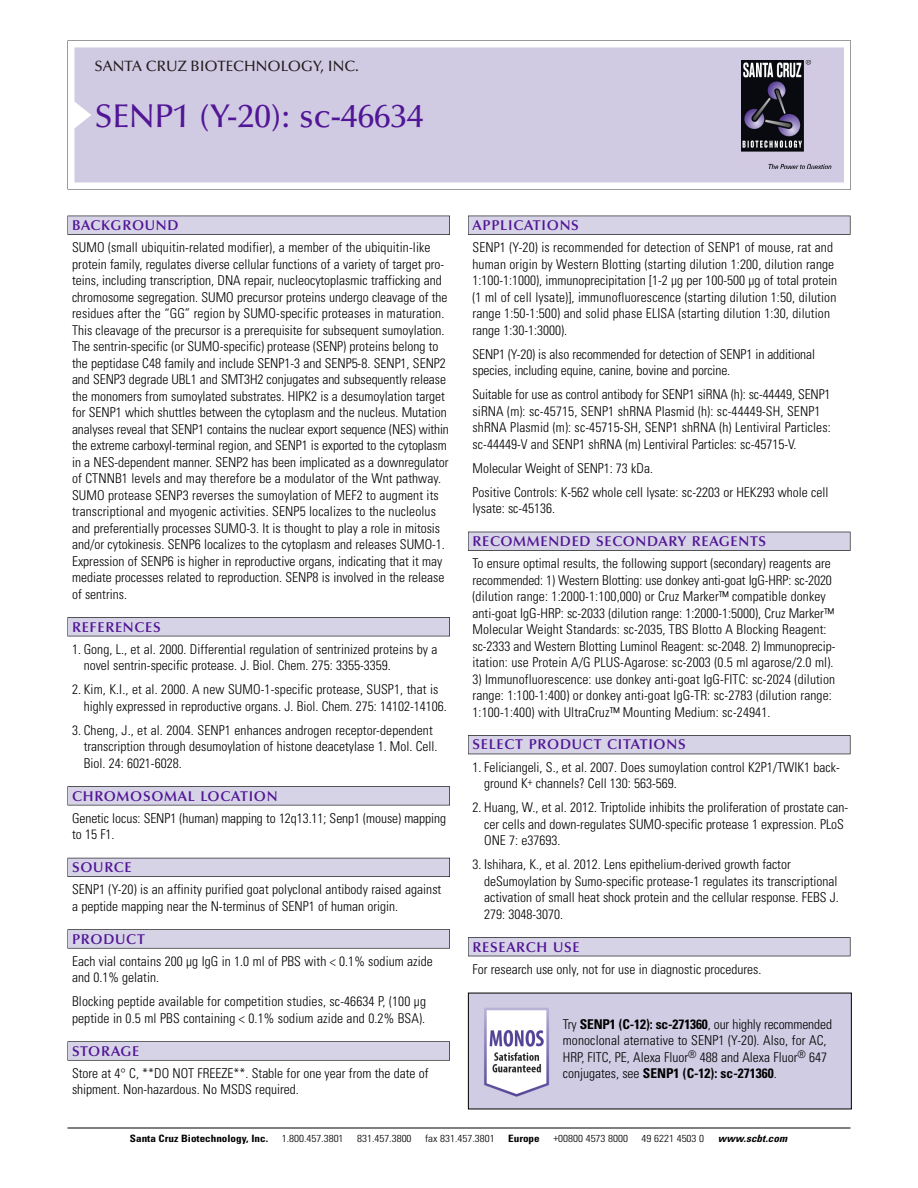
<style>
.page{position:relative;width:918px;height:1188px;background:#fff}
.page>*{position:absolute;margin:0;border:0;box-sizing:border-box;transform-origin:0 0}
.t1{font:500 33px "Optima";color:#511695}
.t2{font:500 15px "Optima";color:#231f20}
.t3{font:600 14.25px "Optima";letter-spacing:.05em;color:#511695}
.t4{font:300 condensed 13.5px/16.5px "Univers";color:#000}
.t5{font:300 condensed 10.2px "Univers";color:#000;scale:1.1 1}
.t6{font:700 condensed 10.2px "Univers";color:#000;scale:1.1 1}
.t7{font:italic 700 condensed 10.2px "Univers";letter-spacing:.005em;color:#000;scale:1.1 1}
.s1{font-weight:700}
</style>
<div class="page">
<svg style="left:68px;top:40px;width:783px;height:149px"></svg>
<div style="left:74px;top:47px;width:770px;height:135px;background:#d1cae3"></div>
<img style="left:741px;top:60px;width:90px;height:108px">
<div style="left:68px;top:216px;width:382px;height:19px;background:#525155"></div>
<div style="left:68px;top:216px;width:381px;height:18px;background:#d7d3e7"></div>
<div style="left:68px;top:617px;width:382px;height:19px;background:#525155"></div>
<div style="left:68px;top:618px;width:381px;height:18px;background:#d7d3e7"></div>
<div style="left:68px;top:786px;width:382px;height:19px;background:#545357"></div>
<div style="left:68px;top:787px;width:381px;height:18px;background:#d7d3e7"></div>
<div style="left:68px;top:858px;width:382px;height:19px;background:#54535a"></div>
<div style="left:68px;top:858px;width:381px;height:18px;background:#d7d3e7"></div>
<svg style="left:68px;top:929px;width:382px;height:20px"></svg>
<div style="left:68px;top:930px;width:381px;height:18px;background:#d7d3e7"></div>
<div style="left:68px;top:1041px;width:382px;height:20px;background:#626263"></div>
<div style="left:68px;top:1042px;width:381px;height:18px;background:#d7d3e7"></div>
<div style="left:468px;top:216px;width:382px;height:19px;background:#525155"></div>
<div style="left:468px;top:216px;width:382px;height:18px;background:#d7d3e7"></div>
<div style="left:468px;top:532px;width:382px;height:19px;background:#515055"></div>
<div style="left:468px;top:532px;width:382px;height:18px;background:#d7d3e7"></div>
<div style="left:468px;top:735px;width:382px;height:19px;background:#525158"></div>
<div style="left:468px;top:736px;width:382px;height:18px;background:#d7d3e7"></div>
<div style="left:468px;top:937px;width:382px;height:19px;background:#525156"></div>
<div style="left:468px;top:938px;width:382px;height:18px;background:#d7d3e7"></div>
<hr style="left:68px;top:1128px;width:782px;height:1px;background:#000">
<img style="left:470px;top:995px;width:380px;height:112px">
<p class="t2" style="left:94px;top:61px;width:266px">SANTA CRUZ BIOTECHNOLOGY, INC.</p>
<h1 class="t1" style="left:94px;top:103px;width:331px">SENP1 (Y-20): sc-46634</h1>
<p class="t3" style="left:72px;top:219px;width:108px">BACKGROUND</p>
<p class="t4" style="left:72px;top:240px;width:378px">SUMO (small ubiquitin-related modifier), a member of the ubiquitin-like protein family, regulates diverse cellular functions of a variety of target pro&shy;teins, including transcription, DNA repair, nucleocytoplasmic trafficking and chromosome segregation. SUMO precursor proteins undergo cleavage of the residues after the “GG” region by SUMO-specific proteases in maturation.<br>This cleavage of the precursor is a prerequisite for subsequent sumoylation.<br>The sentrin-specific (or SUMO-specific) protease (SENP) proteins belong to the peptidase C48 family and include SENP1-3 and SENP5-8. SENP1, SENP2 and SENP3 degrade UBL1 and SMT3H2 conjugates and subsequently release the monomers from sumoylated substrates. HIPK2 is a desumoylation target for SENP1 which shuttles between the cytoplasm and the nucleus. Mutation analyses reveal that SENP1 contains the nuclear export sequence (NES) within the extreme carboxyl-terminal region, and SENP1 is exported to the cytoplasm in a NES-dependent manner. SENP2 has been implicated as a downregulator of CTNNB1 levels and may therefore be a modulator of the Wnt pathway.<br>SUMO protease SENP3 reverses the sumoylation of MEF2 to augment its transcriptional and myogenic activities. SENP5 localizes to the nucleolus and preferentially processes SUMO-3. It is thought to play a role in mitosis and/or cytokinesis. SENP6 localizes to the cytoplasm and releases SUMO-1.<br>Expression of SENP6 is higher in reproductive organs, indicating that it may mediate processes related to reproduction. SENP8 is involved in the release of sentrins.</p>
<p class="t3" style="left:72px;top:621px;width:90px">REFERENCES</p>
<p class="t4" style="left:84px;top:642px;width:355px;text-indent:-12px">1. Gong, L., et al. 2000. Differential regulation of sentrinized proteins by a novel sentrin-specific protease. J. Biol. Chem. 275: 3355-3359.</p>
<p class="t4" style="left:84px;top:682px;width:365px;text-indent:-12px">2. Kim, K.I., et al. 2000. A new SUMO-1-specific protease, SUSP1, that is highly expressed in reproductive organs. J. Biol. Chem. 275: 14102-14106.</p>
<p class="t4" style="left:84px;top:723px;width:355px;text-indent:-12px">3. Cheng, J., et al. 2004. SENP1 enhances androgen receptor-dependent transcription through desumoylation of histone deacetylase 1. Mol. Cell.<br>Biol. 24: 6021-6028.</p>
<p class="t3" style="left:72px;top:790px;width:207px">CHROMOSOMAL LOCATION</p>
<p class="t4" style="left:72px;top:811px;width:375px">Genetic locus: SENP1 (human) mapping to 12q13.11; Senp1 (mouse) mapping to 15 F1.</p>
<p class="t3" style="left:72px;top:862px;width:61px">SOURCE</p>
<p class="t4" style="left:72px;top:882px;width:371px">SENP1 (Y-20) is an affinity purified goat polyclonal antibody raised against a peptide mapping near the N-terminus of SENP1 of human origin.</p>
<p class="t3" style="left:72px;top:933px;width:74px">PRODUCT</p>
<p class="t4" style="left:72px;top:954px;width:362px">Each vial contains 200 µg IgG in 1.0 ml of PBS with &lt; 0.1% sodium azide and 0.1% gelatin.</p>
<p class="t4" style="left:72px;top:994px;width:356px">Blocking peptide available for competition studies, sc-46634 P, (100 µg peptide in 0.5 ml PBS containing &lt; 0.1% sodium azide and 0.2% BSA).</p>
<p class="t3" style="left:72px;top:1045px;width:69px">STORAGE</p>
<p class="t4" style="left:72px;top:1066px;width:358px">Store at 4° C, **DO NOT FREEZE**. Stable for one year from the date of shipment. Non-hazardous. No MSDS required.</p>
<p class="t3" style="left:473px;top:219px;width:108px">APPLICATIONS</p>
<p class="t4" style="left:473px;top:240px;width:366px">SENP1 (Y-20) is recommended for detection of SENP1 of mouse, rat and human origin by Western Blotting (starting dilution 1:200, dilution range 1:100-1:1000), immunoprecipitation [1-2 µg per 100-500 µg of total protein (1 ml of cell lysate)], immunofluorescence (starting dilution 1:50, dilution range 1:50-1:500) and solid phase ELISA (starting dilution 1:30, dilution range 1:30-1:3000).</p>
<p class="t4" style="left:473px;top:347px;width:344px">SENP1 (Y-20) is also recommended for detection of SENP1 in additional species, including equine, canine, bovine and porcine.</p>
<p class="t4" style="left:473px;top:387px;width:360px">Suitable for use as control antibody for SENP1 siRNA (h): sc-44449, SENP1 siRNA (m): sc-45715, SENP1 shRNA Plasmid (h): sc-44449-SH, SENP1 shRNA Plasmid (m): sc-45715-SH, SENP1 shRNA (h) Lentiviral Particles: sc-44449-V and SENP1 shRNA (m) Lentiviral Particles: sc-45715-V.</p>
<p class="t4" style="left:473px;top:457px;width:357px;line-height:24px">Molecular Weight of SENP1: 73 kDa.<br>Positive Controls: K-562 whole cell lysate: sc-2203 or HEK293 whole cell</p>
<p class="t4" style="left:473px;top:501px;width:84px">lysate: sc-45136.</p>
<p class="t3" style="left:473px;top:536px;width:295px">RECOMMENDED SECONDARY REAGENTS</p>
<p class="t4" style="left:473px;top:556px;width:364px">To ensure optimal results, the following support (secondary) reagents are recommended: 1) Western Blotting: use donkey anti-goat IgG-HRP: sc-2020 (dilution range: 1:2000-1:100,000) or Cruz Marker™ compatible donkey anti-goat IgG-HRP: sc-2033 (dilution range: 1:2000-1:5000), Cruz Marker™ Molecular Weight Standards: sc-2035, TBS Blotto A Blocking Reagent: sc-2333 and Western Blotting Luminol Reagent: sc-2048. 2) Immunoprecip&shy;itation: use Protein A/G PLUS-Agarose: sc-2003 (0.5 ml agarose/2.0 ml).</p>
<p class="t4" style="left:473px;top:672px;width:364px">3) Immunofluorescence: use donkey anti-goat IgG-FITC: sc-2024 (dilution range: 1:100-1:400) or donkey anti-goat IgG-TR: sc-2783 (dilution range:<br>1:100-1:400) with UltraCruz™ Mounting Medium: sc-24941.</p>
<p class="t3" style="left:473px;top:739px;width:215px">SELECT PRODUCT CITATIONS</p>
<p class="t4" style="left:484px;top:760px;width:357px;text-indent:-12px">1. Feliciangeli, S., et al. 2007. Does sumoylation control K2P1/TWIK1 back&shy;ground K<sup>+</sup> channels? Cell 130: 563-569.</p>
<p class="t4" style="left:484px;top:800px;width:366px;text-indent:-12px">2. Huang, W., et al. 2012. Triptolide inhibits the proliferation of prostate can&shy;cer cells and down-regulates SUMO-specific protease 1 expression. PLoS<br>ONE 7: e37693.</p>
<p class="t4" style="left:484px;top:857px;width:356px;text-indent:-12px">3. Ishihara, K., et al. 2012. Lens epithelium-derived growth factor deSumoylation by Sumo-specific protease-1 regulates its transcriptional activation of small heat shock protein and the cellular response. FEBS J.<br>279: 3048-3070.</p>
<p class="t3" style="left:473px;top:941px;width:109px">RESEARCH USE</p>
<p class="t4" style="left:473px;top:962px;width:290px">For research use only, not for use in diagnostic procedures.</p>
<p class="t4" style="left:563px;top:1017px;width:271px">Try <span class="s1">SENP1 (C-12): sc-271360</span>, our highly recommended monoclonal aternative to SENP1 (Y-20). Also, for AC, HRP, FITC, PE, Alexa Fluor<sup>®</sup> 488 and Alexa Fluor<sup>®</sup> 647 conjugates, see <span class="s1">SENP1 (C-12): sc-271360</span>.</p>
<p class="t6" style="left:130px;top:1135px;width:127px">Santa Cruz Biotechnology, Inc.</p>
<p class="t5" style="left:282px;top:1135px;width:58px">1.800.457.3801</p>
<p class="t5" style="left:357px;top:1135px;width:51px">831.457.3800</p>
<p class="t5" style="left:425px;top:1135px;width:65px">fax 831.457.3801</p>
<p class="t6" style="left:508px;top:1135px;width:30px">Europe</p>
<p class="t5" style="left:553px;top:1135px;width:69px">+00800 4573 8000</p>
<p class="t5" style="left:642px;top:1135px;width:58px">49 6221 4503 0</p>
<p class="t7" style="left:718px;top:1135px;width:64px">www.scbt.com</p>
</div>
